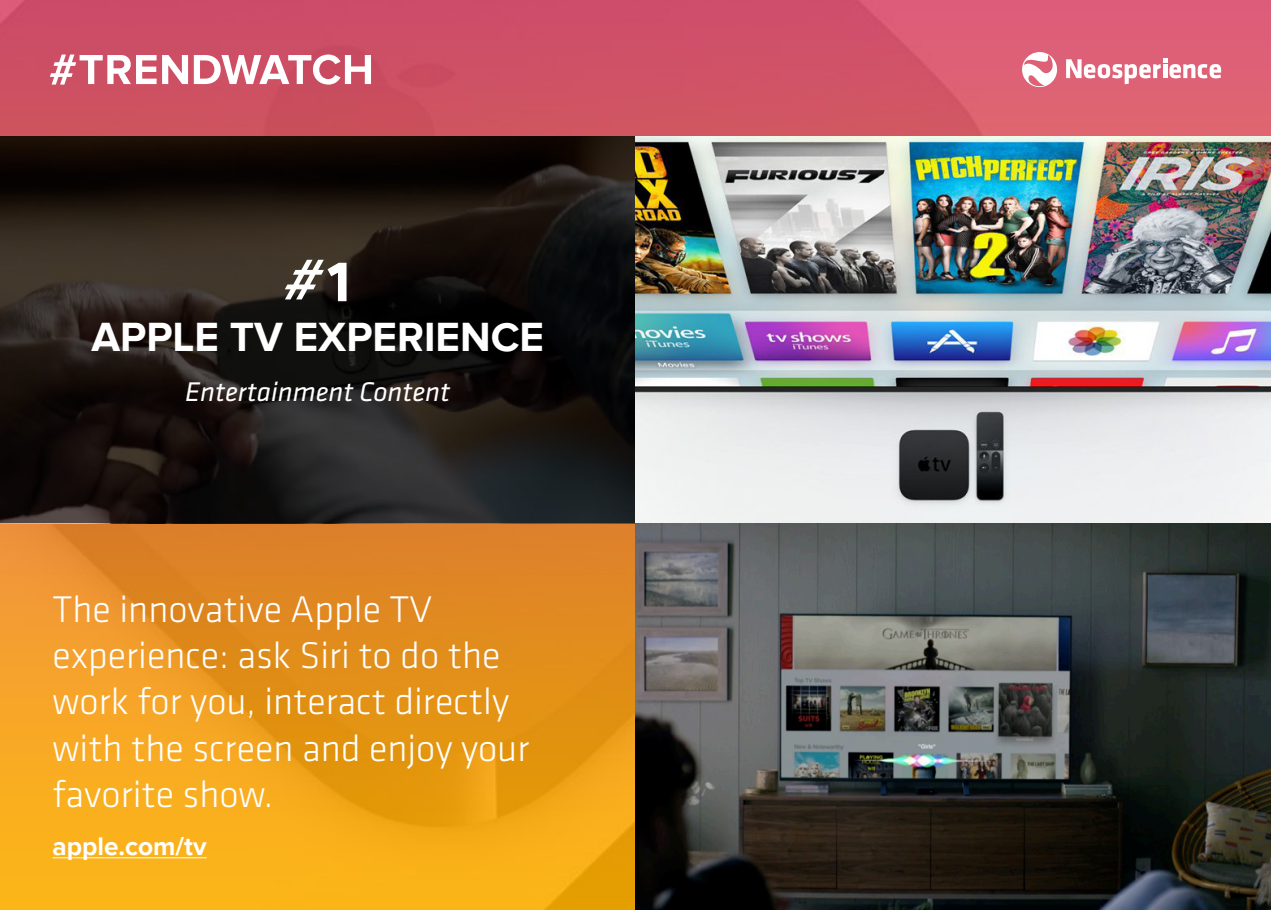
<style>
.page{position:relative;width:1271px;height:910px;background:#fff}
.page>*{position:absolute;margin:0;border:0;box-sizing:border-box;transform-origin:0 0}
.t1{font:italic 700 59.5px "Proxima Nova A";color:#fff}
.t2{font:700 42px "Proxima Nova";color:#fff}
.t3{font:300 38.5px/46.2px "Klavika";color:#fff}
.t4{font:italic 28px "Klavika";color:#fff}
.t5{font:700 26.25px "Proxima Nova";color:#fff}
.s1{font-family:"Klavika";font-style:normal}
</style>
<div class="page">
<img style="left:0;top:0;width:1270px;height:910px">
<svg style="left:1022px;top:52px;width:35px;height:35px"></svg>
<svg style="left:1066px;top:58px;width:155px;height:26px"></svg>
<svg style="left:194px;top:55px;width:177px;height:30px"></svg>
<svg style="left:50px;top:55px;width:138px;height:30px"></svg>
<svg style="left:0;top:136px;width:635px;height:387px;background:#1b1613"></svg>
<img style="left:635px;top:136px;width:635px;height:387px">
<img style="left:635px;top:523px;width:635px;height:387px">
<hr style="left:52px;top:857px;width:155px;height:1px;background:#fff">
<p class="t1" style="left:285px;top:246px;width:67px">#<span class="s1">1</span></p>
<p class="t2" style="left:91px;top:313px;width:454px">APPLE TV EXPERIENCE</p>
<p class="t4" style="left:185px;top:375px;width:266px">Entertainment Content</p>
<p class="t3" style="left:52px;top:586px;width:478px">The innovative Apple TV experience: ask Siri to do the work for you, interact directly with the screen and enjoy your favorite show.</p>
<p class="t5" style="left:52px;top:831px;width:156px">apple.com/tv</p>
</div>
